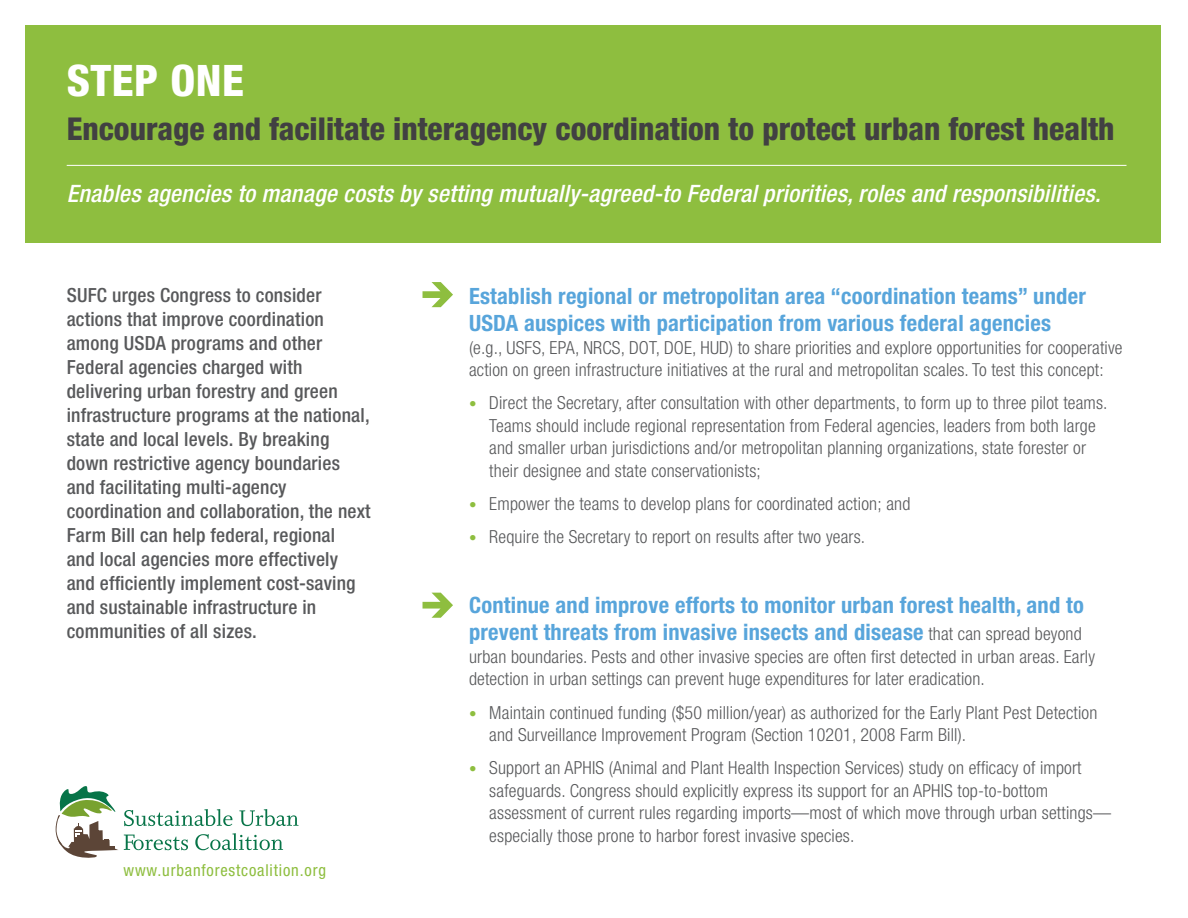
<style>
.page{position:relative;width:1188px;height:918px;background:#fff}
.page>*{position:absolute;margin:0;border:0;box-sizing:border-box;transform-origin:0 0}
.t1{font:800 condensed 43.5px "Helvetica Neue LT Std";color:#fff}
.t2{font:800 condensed 31.5px "Helvetica Neue LT Std";color:#414042}
.t3{font:italic 500 condensed 24px "Helvetica Neue LT Std";letter-spacing:.01em;color:#fff}
.t4{font:700 condensed 22.5px/27px "Helvetica Neue LT Std";letter-spacing:.01em;color:#58a5db}
.t5{font:500 condensed 19.5px/24px "Helvetica Neue LT Std";letter-spacing:.01em;color:#58595b}
.t6{font:300 condensed 18px/22.5px "Helvetica Neue LT Std";letter-spacing:.01em;color:#58595b}
.t7{font:condensed 16.5px "Helvetica Neue LT Std";letter-spacing:.05em;color:#8ebe3f}
.s1{font-size:15px;color:#8ebe3f}
.s2{font-weight:300;font-size:18px;color:#58595b}
</style>
<div class="page">
<div style="left:26px;top:26px;width:1135px;height:217px;background:#8ebe3f"></div>
<svg style="left:423px;top:282px;width:30px;height:25px"></svg>
<svg style="left:423px;top:593px;width:30px;height:25px"></svg>
<hr style="left:67px;top:165px;width:1060px;height:1px;background:#fff">
<svg style="left:55px;top:786px;width:244px;height:72px"></svg>
<h1 class="t1" style="left:67px;top:53px;width:129px">STEP ONE</h1>
<h2 class="t2" style="left:67px;top:109px;width:1049px">Encourage and facilitate interagency coordination to protect urban forest health</h2>
<h3 class="t3" style="left:67px;top:180px;width:1035px">Enables agencies to manage costs by setting mutually-agreed-to Federal priorities, roles and responsibilities.</h3>
<p class="t5" style="left:67px;top:283px;width:305px">SUFC urges Congress to consider actions that improve coordination among USDA programs and other Federal agencies charged with delivering urban forestry and green infrastructure programs at the national, state and local levels. By breaking down restrictive agency boundaries and facilitating multi-agency coordination and collaboration, the next Farm Bill can help federal, regional<br>and local agencies more effectively and efficiently implement cost-saving and sustainable infrastructure in communities of all sizes.</p>
<p class="t7" style="left:124px;top:860px;width:204px">www.urbanforestcoalition.org</p>
<p class="t4" style="left:469px;top:282px;width:618px">Establish regional or metropolitan area “coordination teams” under<br>USDA auspices with participation from various federal agencies</p>
<p class="t6" style="left:469px;top:336px;width:655px">(e.g., USFS, EPA, NRCS, DOT, DOE, HUD) to share priorities and explore opportunities for cooperative action on green infrastructure initiatives at the rural and metropolitan scales. To test this concept:</p>
<p class="t6" style="left:489px;top:392px;width:620px;text-indent:-20px"><span class="s1">•</span> Direct the Secretary, after consultation with other departments, to form up to three pilot teams.<br>Teams should include regional representation from Federal agencies, leaders from both large and smaller urban jurisdictions and/or metropolitan planning organizations, state forester or their designee and state conservationists;</p>
<p class="t6" style="left:469px;top:492px;width:443px"><span class="s1">•</span> Empower the teams to develop plans for coordinated action; and</p>
<p class="t6" style="left:469px;top:526px;width:398px"><span class="s1">•</span> Require the Secretary to report on results after two years.</p>
<p class="t4" style="left:469px;top:591px;width:616px">Continue and improve efforts to monitor urban forest health, and to prevent threats from invasive insects and disease <span class="s2">that can spread beyond</span></p>
<p class="t6" style="left:469px;top:645px;width:627px">urban boundaries. Pests and other invasive species are often first detected in urban areas. Early detection in urban settings can prevent huge expenditures for later eradication.</p>
<p class="t6" style="left:489px;top:701px;width:610px;text-indent:-20px"><span class="s1">•</span> Maintain continued funding ($50 million/year) as authorized for the Early Plant Pest Detection and Surveillance Improvement Program (Section 10201, 2008 Farm Bill).</p>
<p class="t6" style="left:489px;top:757px;width:623px;text-indent:-20px"><span class="s1">•</span> Support an APHIS (Animal and Plant Health Inspection Services) study on efficacy of import safeguards. Congress should explicitly express its support for an APHIS top-to-bottom assessment of current rules regarding imports—most of which move through urban settings— especially those prone to harbor forest invasive species.</p>
</div>
